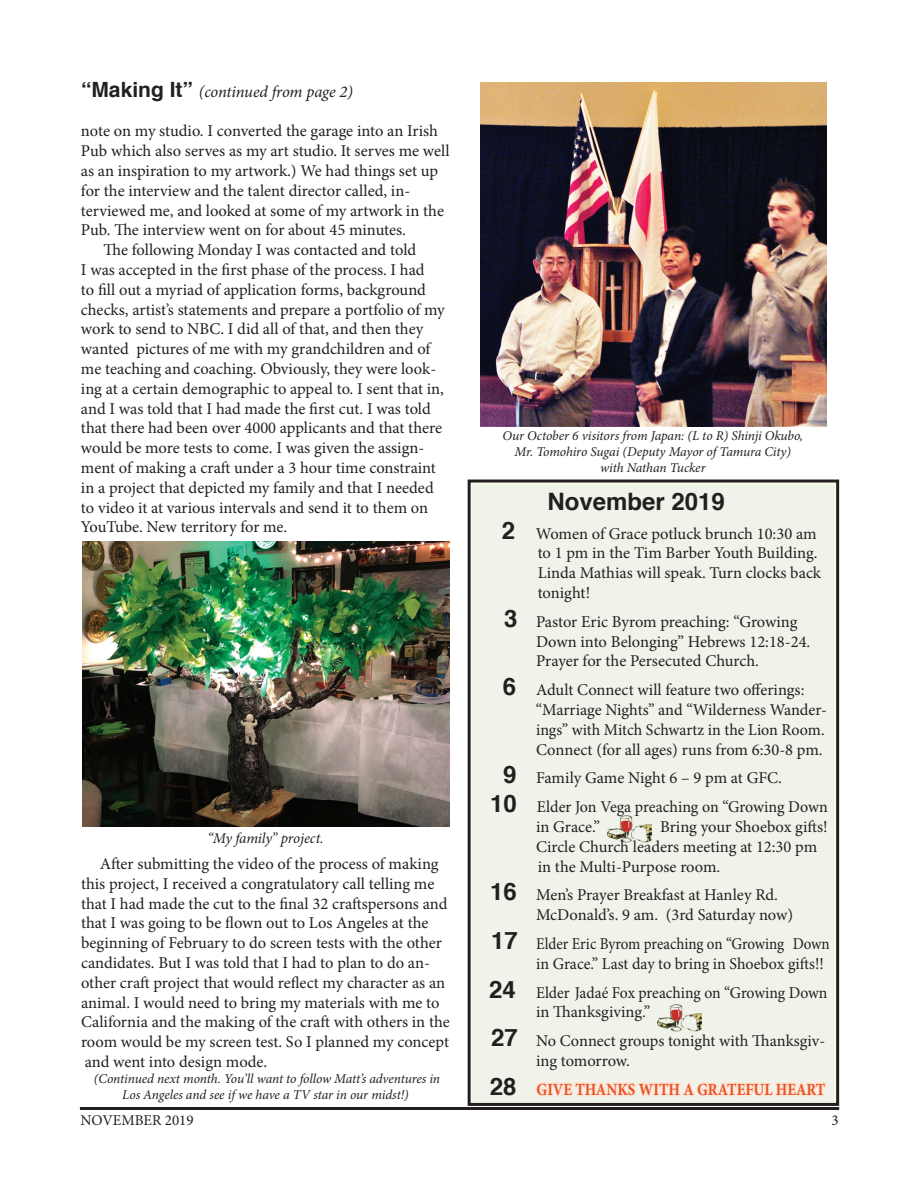
<style>
.page{position:relative;width:918px;height:1188px;background:#fff}
.page>*{position:absolute;margin:0;border:0;box-sizing:border-box;transform-origin:0 0}
.t1{font:700 24px "Helvetica";color:#231f20}
.t2{font:700 17.1px "Minion Pro";color:#ea5123;scale:.87 1}
.t3{font:16.5px/19.8px "Minion Pro";color:#231f20}
.t4{font:16.5px/19.8px "Minion Pro";color:#231f20;scale:.91 1}
.t5{font:16.5px/19.8px "Minion Pro";color:#231f20;scale:.95 1}
.t6{font:italic 16.5px "Minion Pro";letter-spacing:-.01em;color:#231f20}
.t7{font:italic 15px "Minion Pro";letter-spacing:-.01em;color:#231f20}
.t8{font:15px "Minion Pro";color:#231f20}
.t9{font:italic 13.5px/16.2px "Minion Pro";letter-spacing:-.01em;color:#231f20;text-align:center}
.s1{font-family:"Helvetica";font-weight:700;font-style:normal;font-size:21px}
.s2{font-family:"Helvetica";font-weight:700;font-size:24px}
.s3{font-family:"Helvetica";font-size:24px;color:#231f20}
</style>
<div class="page">
<div style="left:471px;top:483px;width:365px;height:621px;background:#f0f3ea"></div>
<img style="left:82px;top:541px;width:367px;height:286px">
<img style="left:481px;top:82px;width:345px;height:345px">
<hr style="left:80px;top:1107px;width:759px;height:3px;background:#231f20">
<div style="left:468px;top:480px;width:371px;height:626px;border:3px solid #231f20"></div>
<svg style="left:534px;top:1082px;width:294px;height:24px"></svg>
<p class="t6" style="left:81px;top:80px;width:273px"><span class="s1">“Making It”</span> (continued from page 2)</p>
<p class="t3" style="left:81px;top:121px;width:358px">note on my studio. I converted the garage into an Irish</p>
<p class="t3" style="left:81px;top:141px;width:370px">Pub which also serves as my art studio. It serves me well</p>
<p class="t3" style="left:81px;top:161px;width:359px">as an inspiration to my artwork.) We had things set up</p>
<p class="t3" style="left:81px;top:181px;width:331px">for the interview and the talent director called, in-</p>
<p class="t3" style="left:81px;top:200px;width:365px">terviewed me, and looked at some of my artwork in the</p>
<p class="t3" style="left:81px;top:220px;width:327px">Pub. The interview went on for about 45 minutes.</p>
<p class="t3" style="left:103px;top:240px;width:314px">The following Monday I was contacted and told</p>
<p class="t3" style="left:81px;top:260px;width:345px">I was accepted in the first phase of the process. I had</p>
<p class="t3" style="left:81px;top:280px;width:347px">to fill out a myriad of application forms, background</p>
<p class="t3" style="left:81px;top:299px;width:365px">checks, artist’s statements and prepare a portfolio of my</p>
<p class="t3" style="left:81px;top:319px;width:344px">work to send to NBC. I did all of that, and then they</p>
<p class="t3" style="left:81px;top:339px;width:351px">wanted pictures of me with my grandchildren and of</p>
<p class="t3" style="left:81px;top:359px;width:357px">me teaching and coaching. Obviously, they were look-</p>
<p class="t3" style="left:81px;top:379px;width:365px">ing at a certain demographic to appeal to. I sent that in,</p>
<p class="t3" style="left:81px;top:398px;width:351px">and I was told that I had made the first cut. I was told</p>
<p class="t3" style="left:81px;top:418px;width:363px">that there had been over 4000 applicants and that there</p>
<p class="t3" style="left:81px;top:438px;width:345px">would be more tests to come. I was given the assign-</p>
<p class="t3" style="left:81px;top:458px;width:357px">ment of making a craft under a 3 hour time constraint</p>
<p class="t3" style="left:81px;top:478px;width:354px">in a project that depicted my family and that I needed</p>
<p class="t3" style="left:81px;top:497px;width:349px">to video it at various intervals and send it to them on</p>
<p class="t3" style="left:81px;top:517px;width:208px">YouTube. New territory for me.</p>
<p class="t7" style="left:208px;top:827px;width:118px">“My family” project.</p>
<p class="t3" style="left:81px;top:854px;width:370px;text-indent:19px">After submitting the video of the process of making this project, I received a congratulatory call telling me that I had made the cut to the final 32 craftspersons and that I was going to be flown out to Los Angeles at the beginning of February to do screen tests with the other candidates. But I was told that I had to plan to do an&shy;other craft project that would reflect my character as an animal. I would need to bring my materials with me to California and the making of the craft with others in the room would be my screen test. So I planned my concept and went into design mode.</p>
<p class="t9" style="left:94px;top:1071px;width:348px">(Continued next month. You’ll want to follow Matt’s adventures in<br>Los Angeles and see if we have a TV star in our midst!)</p>
<p class="t9" style="left:503px;top:427px;width:302px">Our October 6 visitors from Japan: (L to R) Shinji Okubo,<br>Mr. Tomohiro Sugai (Deputy Mayor of Tamura City) with Nathan Tucker</p>
<p class="t1" style="left:547px;top:482px;width:179px">November 2019</p>
<p class="t3" style="left:538px;top:524px;width:285px;text-indent:-36px"><span class="s2">2</span> Women of Grace potluck brunch 10:30 am to 1 pm in the Tim Barber Youth Building.<br>Linda Mathias will speak. Turn clocks back tonight!</p>
<p class="t3" style="left:536px;top:612px;width:276px;text-indent:-32px"><span class="s2">3</span> Pastor Eric Byrom preaching: “Growing<br>Down into Belonging” Hebrews 12:18-24.<br>Prayer for the Persecuted Church.</p>
<p class="t3" style="left:536px;top:680px;width:293px;text-indent:-33px"><span class="s2">6</span> Adult Connect will feature two offerings: “Marriage Nights” and “Wilderness Wander&shy;ings” with Mitch Schwartz in the Lion Room.<br>Connect (for all ages) runs from 6:30-8 pm.</p>
<p class="t3" style="left:490px;top:764px;width:339px;line-height:28.8px;text-indent:13px"><span class="s2">9</span> Family Game Night 6 – 9 pm at GFC.<br><span class="s2">10</span> Elder Jon Vega preaching on “Growing Down</p>
<p class="t3" style="left:536px;top:817px;width:66px">in Grace.”</p>
<p class="t3" style="left:536px;top:817px;width:293px;text-indent:124px">Bring your Shoebox gifts!<br>Circle Church leaders meeting at 12:30 pm in the Multi-Purpose room.</p>
<p class="t3" style="left:536px;top:885px;width:259px;text-indent:-46px"><span class="s2">16</span> Men’s Prayer Breakfast at Hanley Rd.<br>McDonald’s. 9 am. (3rd Saturday now)</p>
<p class="t4" style="left:536px;top:934px;width:324px;text-indent:-45px"><span class="s2">17</span> Elder Eric Byrom preaching on “Growing Down in Grace.” Last day to bring in Shoebox gifts!!</p>
<p class="t5" style="left:536px;top:983px;width:308px;text-indent:-47px"><span class="s2">24</span> Elder Jadaé Fox preaching on “Growing Down in Thanksgiving.”</p>
<p class="t3" style="left:536px;top:1031px;width:291px;text-indent:-45px"><span class="s2">27</span> No Connect groups tonight with Thanksgiv&shy;ing tomorrow.</p>
<p class="t2" style="left:490px;top:1077px;width:387px"><span class="s3">28</span> GIVE THANKS WITH A GRATEFUL HEART</p>
<p class="t8" style="left:80px;top:1111px;width:115px">NOVEMBER 2019</p>
<p class="t8" style="left:832px;top:1111px;width:9px">3</p>
</div>
